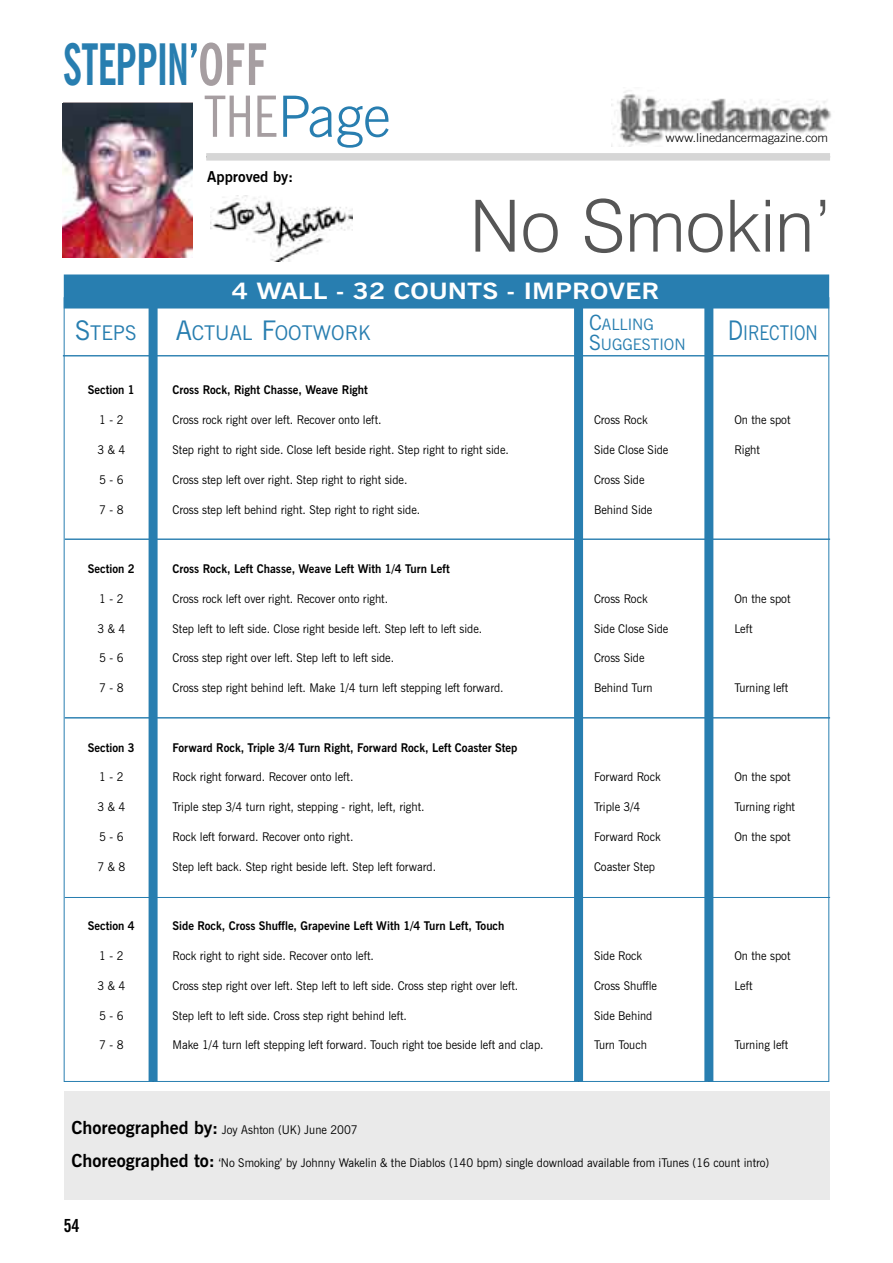
<style>
.page{position:relative;width:893px;height:1263px;background:#fff}
.page>*{position:absolute;margin:0;border:0;box-sizing:border-box;transform-origin:0 0}
.t1{font:300 72px "Swiss 721 BT";color:#565656}
.t2{font:700 condensed 57px/51.8px "News Gothic BT";letter-spacing:-.02em;color:#287eb0;scale:.76 1}
.t3{font:700 22.5px "News Gothic BT";color:#fff;scale:1.2 1}
.t4{font:20.25px "News Gothic BT";color:#287eb0}
.t5{font:20.25px "News Gothic BT";color:#287eb0;scale:.85 1}
.t6{font:700 condensed 18px "News Gothic BT";color:#000}
.t7{font:15.75px/19.5px "News Gothic BT";color:#287eb0}
.t8{font:700 15px "News Gothic BT";color:#000}
.t9{font:12px "News Gothic BT";color:#000;scale:.95 1}
.t10{font:700 12px "News Gothic BT";color:#000;scale:.95 1}
.t11{font:300 12px "News Gothic BT";letter-spacing:-.01em;color:#000;scale:1.08 1}
.s1{color:#a69ea1}
.s2{font-weight:400;color:#a69ea1}
.s3{font-weight:300;font-stretch:normal}
.s4{font-size:21px}
.s5{font-size:27px}
.s6{font-weight:700;font-size:18px}
</style>
<div class="page">
<div style="left:149px;top:288px;width:9px;height:794px;background:#287eb0"></div>
<div style="left:574px;top:297px;width:9px;height:785px;background:#287eb0"></div>
<div style="left:704px;top:291px;width:9px;height:791px;background:#287eb0"></div>
<div style="left:65px;top:275px;width:763px;height:33px;background:#287eb0"></div>
<div style="left:64px;top:274px;width:765px;height:34px;border:2px solid #287eb0"></div>
<div style="left:64px;top:1091px;width:765px;height:108px;background:#eaeaea"></div>
<div style="left:206px;top:153px;width:624px;height:8px;background:#d6d6d6"></div>
<img style="left:611px;top:90px;width:220px;height:57px">
<hr style="left:65px;top:539px;width:765px;height:1px;background:#287eb0">
<hr style="left:63px;top:355px;width:765px;height:1px;background:#287eb0">
<hr style="left:65px;top:717px;width:765px;height:1px;background:#287eb0">
<hr style="left:65px;top:897px;width:765px;height:1px;background:#287eb0">
<img style="left:63px;top:104px;width:129px;height:153px">
<img style="left:211px;top:196px;width:142px;height:66px">
<h2 class="t2" style="left:204px;top:38px;width:247px;text-indent:-141px">STEPPIN’<span class="s1">OFF<br></span><span class="s2">THE</span><span class="s3">Page</span></h2>
<p class="t8" style="left:207px;top:168px;width:87px">Approved by:</p>
<p class="t11" style="left:666px;top:131px;width:152px">www.linedancermagazine.com</p>
<h1 class="t1" style="left:470px;top:182px;width:363px">No Smokin’</h1>
<h3 class="t3" style="left:232px;top:277px;width:358px">4 WALL - 32 COUNTS - IMPROVER</h3>
<h3 class="t7" style="left:589px;top:315px;width:98px"><span class="s4">C</span>ALLING<br><span class="s4">S</span>UGGESTION</h3>
<h3 class="t4" style="left:75px;top:321px;width:63px"><span class="s5">S</span>TEPS</h3>
<h3 class="t4" style="left:176px;top:321px;width:196px"><span class="s5">A</span>CTUAL <span class="s5">F</span>OOTWORK</h3>
<h3 class="t5" style="left:728px;top:320px;width:107px"><span class="s5">D</span>IRECTION</h3>
<p class="t10" style="left:88px;top:383px;width:51px">Section 1</p>
<p class="t10" style="left:173px;top:383px;width:207px">Cross Rock, Right Chasse, Weave Right</p>
<p class="t9" style="left:99px;top:413px;width:27px">1 - 2</p>
<p class="t9" style="left:173px;top:413px;width:222px">Cross rock right over left. Recover onto left.</p>
<p class="t9" style="left:594px;top:413px;width:58px">Cross Rock</p>
<p class="t9" style="left:734px;top:413px;width:61px">On the spot</p>
<p class="t9" style="left:97px;top:442px;width:31px">3 &amp; 4</p>
<p class="t9" style="left:173px;top:442px;width:356px">Step right to right side. Close left beside right. Step right to right side.</p>
<p class="t9" style="left:594px;top:442px;width:80px">Side Close Side</p>
<p class="t9" style="left:734px;top:442px;width:28px">Right</p>
<p class="t9" style="left:99px;top:472px;width:27px">5 - 6</p>
<p class="t9" style="left:173px;top:472px;width:249px">Cross step left over right. Step right to right side.</p>
<p class="t9" style="left:594px;top:472px;width:55px">Cross Side</p>
<p class="t9" style="left:99px;top:502px;width:27px">7 - 8</p>
<p class="t9" style="left:173px;top:502px;width:262px">Cross step left behind right. Step right to right side.</p>
<p class="t9" style="left:594px;top:502px;width:63px">Behind Side</p>
<p class="t10" style="left:88px;top:561px;width:51px">Section 2</p>
<p class="t10" style="left:173px;top:561px;width:293px">Cross Rock, Left Chasse, Weave Left With 1/4 Turn Left</p>
<p class="t9" style="left:99px;top:591px;width:27px">1 - 2</p>
<p class="t9" style="left:173px;top:591px;width:229px">Cross rock left over right. Recover onto right.</p>
<p class="t9" style="left:594px;top:591px;width:58px">Cross Rock</p>
<p class="t9" style="left:734px;top:591px;width:61px">On the spot</p>
<p class="t9" style="left:97px;top:621px;width:31px">3 &amp; 4</p>
<p class="t9" style="left:173px;top:621px;width:328px">Step left to left side. Close right beside left. Step left to left side.</p>
<p class="t9" style="left:594px;top:621px;width:80px">Side Close Side</p>
<p class="t9" style="left:734px;top:621px;width:21px">Left</p>
<p class="t9" style="left:99px;top:651px;width:27px">5 - 6</p>
<p class="t9" style="left:173px;top:651px;width:235px">Cross step right over left. Step left to left side.</p>
<p class="t9" style="left:594px;top:651px;width:55px">Cross Side</p>
<p class="t9" style="left:99px;top:681px;width:27px">7 - 8</p>
<p class="t9" style="left:173px;top:681px;width:350px">Cross step right behind left. Make 1/4 turn left stepping left forward.</p>
<p class="t9" style="left:594px;top:681px;width:63px">Behind Turn</p>
<p class="t9" style="left:734px;top:681px;width:58px">Turning left</p>
<p class="t10" style="left:88px;top:740px;width:51px">Section 3</p>
<p class="t10" style="left:173px;top:740px;width:365px">Forward Rock, Triple 3/4 Turn Right, Forward Rock, Left Coaster Step</p>
<p class="t9" style="left:99px;top:770px;width:27px">1 - 2</p>
<p class="t9" style="left:173px;top:770px;width:192px">Rock right forward. Recover onto left.</p>
<p class="t9" style="left:594px;top:770px;width:72px">Forward Rock</p>
<p class="t9" style="left:734px;top:770px;width:61px">On the spot</p>
<p class="t9" style="left:97px;top:800px;width:31px">3 &amp; 4</p>
<p class="t9" style="left:173px;top:800px;width:267px">Triple step 3/4 turn right, stepping - right, left, right.</p>
<p class="t9" style="left:594px;top:800px;width:50px">Triple 3/4</p>
<p class="t9" style="left:734px;top:800px;width:65px">Turning right</p>
<p class="t9" style="left:99px;top:829px;width:27px">5 - 6</p>
<p class="t9" style="left:173px;top:829px;width:192px">Rock left forward. Recover onto right.</p>
<p class="t9" style="left:594px;top:829px;width:72px">Forward Rock</p>
<p class="t9" style="left:734px;top:829px;width:61px">On the spot</p>
<p class="t9" style="left:97px;top:859px;width:31px">7 &amp; 8</p>
<p class="t9" style="left:173px;top:859px;width:279px">Step left back. Step right beside left. Step left forward.</p>
<p class="t9" style="left:594px;top:859px;width:66px">Coaster Step</p>
<p class="t10" style="left:88px;top:919px;width:51px">Section 4</p>
<p class="t10" style="left:173px;top:919px;width:351px">Side Rock, Cross Shuffle, Grapevine Left With 1/4 Turn Left, Touch</p>
<p class="t9" style="left:99px;top:948px;width:27px">1 - 2</p>
<p class="t9" style="left:173px;top:948px;width:214px">Rock right to right side. Recover onto left.</p>
<p class="t9" style="left:594px;top:948px;width:52px">Side Rock</p>
<p class="t9" style="left:734px;top:948px;width:61px">On the spot</p>
<p class="t9" style="left:97px;top:978px;width:31px">3 &amp; 4</p>
<p class="t9" style="left:173px;top:978px;width:365px">Cross step right over left. Step left to left side. Cross step right over left.</p>
<p class="t9" style="left:594px;top:978px;width:68px">Cross Shuffle</p>
<p class="t9" style="left:734px;top:978px;width:21px">Left</p>
<p class="t9" style="left:99px;top:1008px;width:27px">5 - 6</p>
<p class="t9" style="left:173px;top:1008px;width:248px">Step left to left side. Cross step right behind left.</p>
<p class="t9" style="left:594px;top:1008px;width:63px">Side Behind</p>
<p class="t9" style="left:99px;top:1038px;width:27px">7 - 8</p>
<p class="t9" style="left:173px;top:1038px;width:392px">Make 1/4 turn left stepping left forward. Touch right toe beside left and clap.</p>
<p class="t9" style="left:594px;top:1038px;width:57px">Turn Touch</p>
<p class="t9" style="left:734px;top:1038px;width:58px">Turning left</p>
<p class="t9" style="left:71px;top:1122px;width:303px"><span class="s6">Choreographed by:</span> Joy Ashton (UK) June 2007</p>
<p class="t9" style="left:71px;top:1155px;width:736px"><span class="s6">Choreographed to:</span> ‘No Smoking’ by Johnny Wakelin &amp; the Diablos (140 bpm) single download available from iTunes (16 count intro)</p>
<h3 class="t6" style="left:64px;top:1215px;width:17px">54</h3>
</div>
